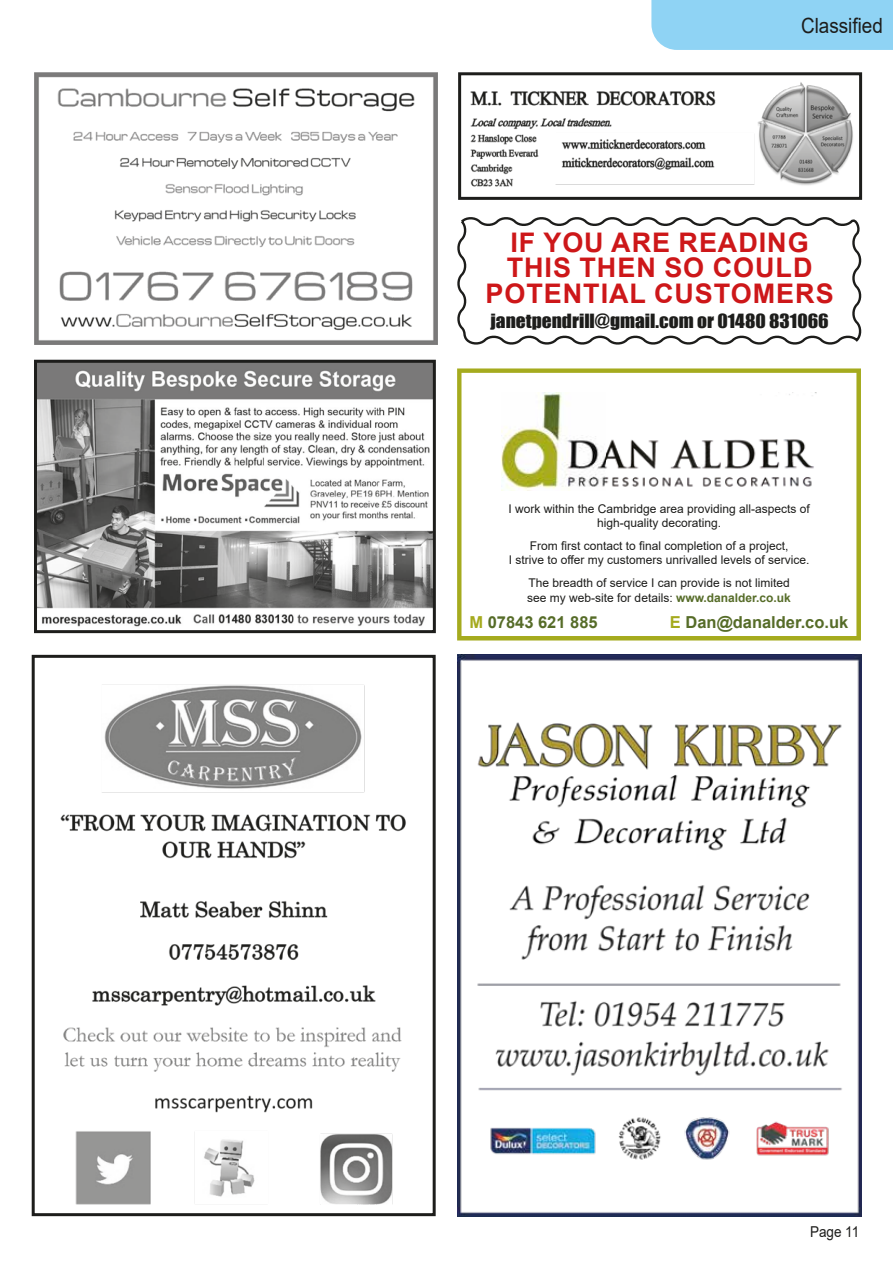
<style>
.page{position:relative;width:893px;height:1263px;background:#fff}
.page>*{position:absolute;margin:0;border:0;box-sizing:border-box;transform-origin:0 0}
.t1{font:700 27px/25.5px "Arial";letter-spacing:.035em;color:#cd1719;text-align:center}
.t2{font:21px "Arial";color:#1d1d1b;scale:.9 1}
.t3{font:18px "Impact";color:#1d1d1b;scale:1.08 1}
.t4{font:700 16.5px "Arial";color:#566c28}
.t5{font:15px "Arial";color:#1d1d1b;scale:.9 1}
.t6{font:12px/14.4px "Arial";color:#1d1d1b;text-align:center}
.s1{font-weight:700;color:#566c28}
.s2{color:#a5aa1e}
</style>
<div class="page">
<div style="left:651px;top:0;width:242px;height:50px;background:#8fd3f4"></div>
<img style="left:60px;top:684px;width:346px;height:521px">
<div style="left:32px;top:655px;width:404px;height:561px;border:3px solid #1d1d1b"></div>
<svg style="left:457px;top:217px;width:404px;height:128px"></svg>
<img style="left:470px;top:82px;width:383px;height:105px">
<div style="left:458px;top:72px;width:404px;height:128px;border:3px solid #1d1d1b"></div>
<img style="left:457px;top:654px;width:404px;height:562px">
<img style="left:34px;top:72px;width:404px;height:272px">
<img style="left:38px;top:364px;width:394px;height:263px">
<div style="left:34px;top:360px;width:402px;height:273px;border:3px solid #1d1d1b"></div>
<svg style="left:457px;top:368px;width:404px;height:272px"></svg>
<h2 class="t2" style="left:801px;top:11px;width:93px">Classified</h2>
<h1 class="t1" style="left:486px;top:230px;width:350px">IF YOU ARE READING<br>THIS THEN SO COULD<br>POTENTIAL CUSTOMERS</h1>
<h3 class="t3" style="left:490px;top:307px;width:315px">janetpendrill@gmail.com or 01480 831066</h3>
<p class="t6" style="left:508px;top:501px;width:303px">I work within the Cambridge area providing all-aspects of high-quality decorating.</p>
<p class="t6" style="left:509px;top:539px;width:302px">From first contact to final completion of a project,<br>I strive to offer my customers unrivalled levels of service.</p>
<p class="t6" style="left:527px;top:576px;width:265px;text-align:left">The breadth of service I can provide is not limited see my web-site for details: <span class="s1">www.danalder.co.uk</span></p>
<h3 class="t4" style="left:469px;top:611px;width:130px"><span class="s2">M</span> 07843 621 885</h3>
<h3 class="t4" style="left:670px;top:611px;width:180px"><span class="s2">E</span> Dan@danalder.co.uk</h3>
<p class="t5" style="left:810px;top:1222px;width:56px">Page 11</p>
</div>
